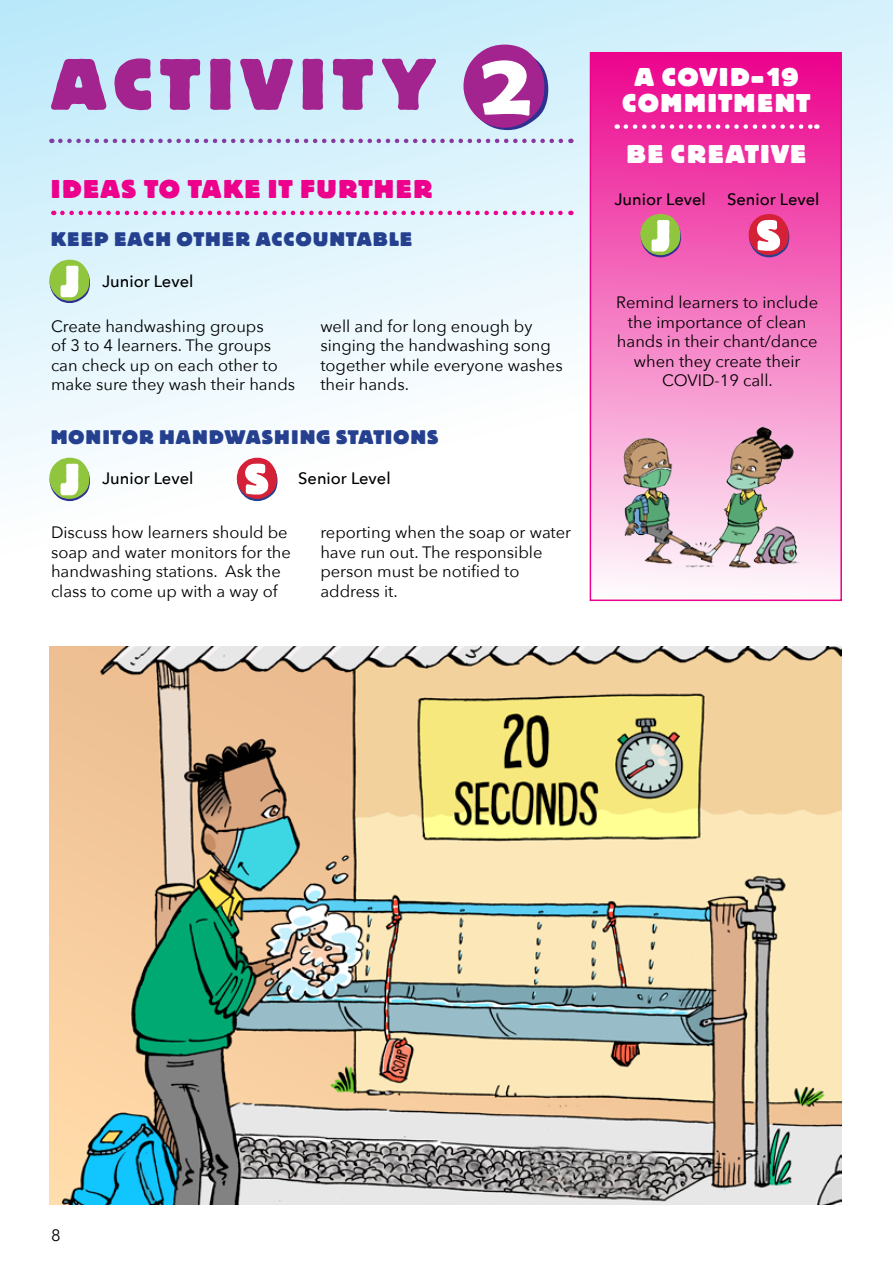
<style>
.page{position:relative;width:893px;height:1263px;background:#fff}
.page>*{position:absolute;margin:0;border:0;box-sizing:border-box;transform-origin:0 0}
.t1{font:800 72px "Block BE";letter-spacing:.1em;color:#a3238f}
.t2{font:800 25.5px/25.5px "Block BE";letter-spacing:.07em;color:#fff;text-align:center}
.t3{font:800 25.5px "Block BE";letter-spacing:.07em;color:#ec008c}
.t4{font:800 19.5px "Block BE";letter-spacing:.07em;color:#25408f}
.t5{font:16.5px/19.5px "Avenir Next";color:#000}
.t6{font:500 16.5px "Avenir Next";color:#000}
</style>
<div class="page">
<hr style="left:892px;top:789px;width:1px;height:474px;background:#00aeef">
<svg style="left:0;top:0;width:892px;height:602px"></svg>
<hr style="left:892px;top:0;width:1px;height:791px;background:#00aeef">
<svg style="left:62px;top:211px;width:509px;height:4px;background:#e290ce"></svg>
<div style="left:590px;top:53px;width:251px;height:547px;background:linear-gradient(to bottom,#ec038d,#fefafc)"></div>
<div style="left:590px;top:52px;width:252px;height:549px;border:2px solid #ec008c"></div>
<svg style="left:626px;top:124px;width:191px;height:5px"></svg>
<svg style="left:640px;top:214px;width:41px;height:43px"></svg>
<svg style="left:237px;top:458px;width:40px;height:43px"></svg>
<svg style="left:749px;top:214px;width:40px;height:43px"></svg>
<svg style="left:463px;top:45px;width:85px;height:85px"></svg>
<svg style="left:49px;top:260px;width:41px;height:43px"></svg>
<svg style="left:49px;top:458px;width:41px;height:43px"></svg>
<img style="left:49px;top:646px;width:793px;height:558px">
<img style="left:598px;top:406px;width:236px;height:180px">
<h1 class="t1" style="left:51px;top:44px;width:386px">ACTIVITY</h1>
<h2 class="t3" style="left:51px;top:175px;width:383px">IDEAS TO TAKE IT FURTHER</h2>
<p class="t4" style="left:51px;top:228px;width:362px">KEEP EACH OTHER ACCOUNTABLE</p>
<p class="t6" style="left:102px;top:267px;width:93px">Junior Level</p>
<p class="t5" style="left:51px;top:315px;width:246px">Create handwashing groups<br>of 3 to 4 learners. The groups can check up on each other to make sure they wash their hands</p>
<p class="t5" style="left:320px;top:315px;width:244px">well and for long enough by singing the handwashing song together while everyone washes their hands.</p>
<p class="t4" style="left:51px;top:426px;width:389px">MONITOR HANDWASHING STATIONS</p>
<p class="t6" style="left:102px;top:465px;width:93px">Junior Level</p>
<p class="t6" style="left:298px;top:465px;width:94px">Senior Level</p>
<p class="t5" style="left:51px;top:522px;width:241px">Discuss how learners should be soap and water monitors for the handwashing stations. Ask the class to come up with a way of</p>
<p class="t5" style="left:320px;top:522px;width:252px">reporting when the soap or water have run out. The responsible person must be notified to address it.</p>
<h2 class="t2" style="left:623px;top:64px;width:189px">A COVID-19<br>COMMITMENT</h2>
<h2 class="t2" style="left:627px;top:141px;width:181px">BE CREATIVE</h2>
<p class="t6" style="left:614px;top:185px;width:93px">Junior Level</p>
<p class="t6" style="left:727px;top:185px;width:94px">Senior Level</p>
<p class="t5" style="left:616px;top:292px;width:203px;text-align:center">Remind learners to include the importance of clean hands in their chant/dance when they create their<br>COVID-19 call.</p>
<p class="t5" style="left:51px;top:1225px;width:11px">8</p>
</div>
